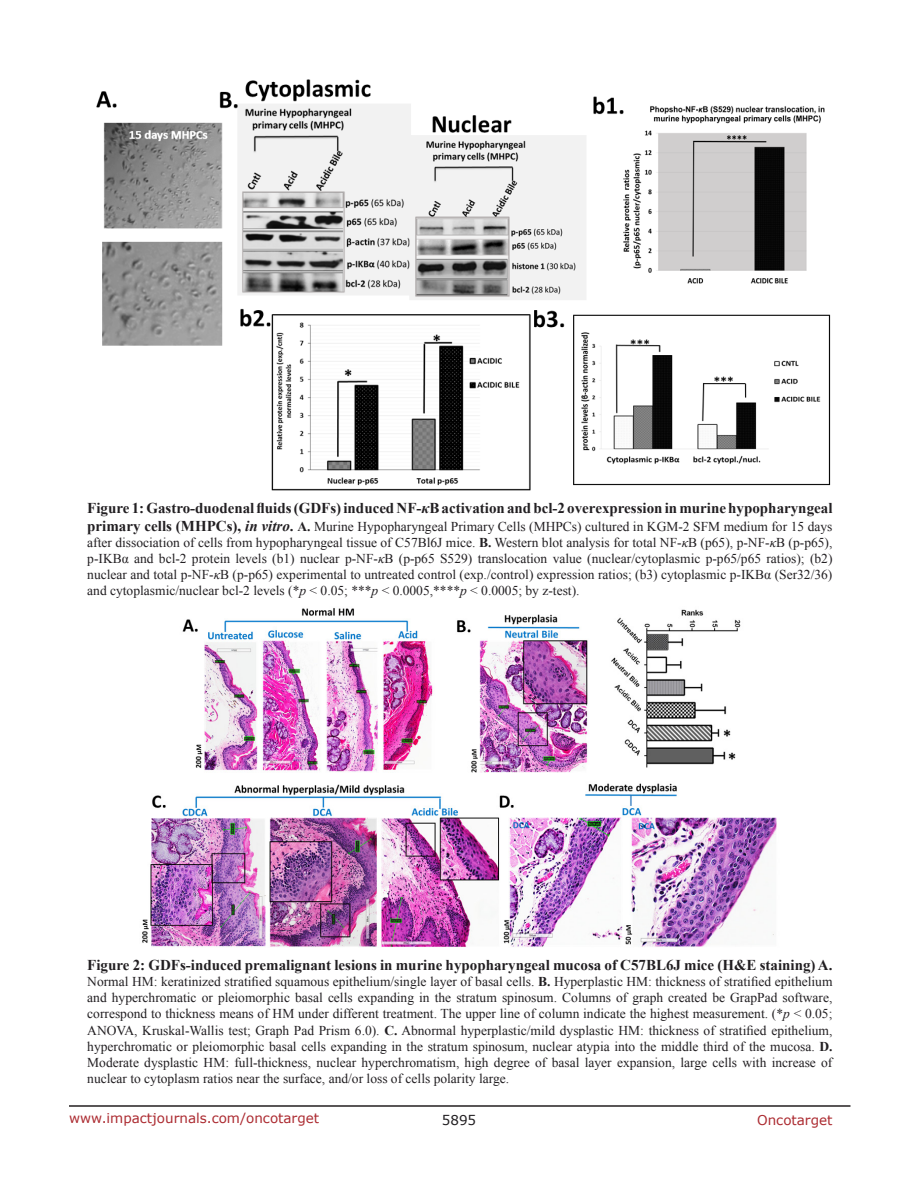
<style>
.page{position:relative;width:918px;height:1188px;background:#fff}
.page>*{position:absolute;margin:0;border:0;box-sizing:border-box;transform-origin:0 0}
.FigureText{font:700 15px "Times New Roman";color:#221f22}
.FigureText-2{font:13.5px/16.2px "Times New Roman";color:#221f22;text-align:justify}
.t1{font:13.5px "Verdana";color:#ac2b31}
.t2{font:13.5px "Verdana";color:#221f22}
.s1{font-style:italic}
.s2{font-weight:700;font-size:15px}
.s3{font-weight:700;font-style:italic;font-size:15px}
.s4{font-weight:700}
</style>
<div class="page">
<hr style="left:69px;top:1105px;width:781px;height:2px;background:#231f20">
<img style="left:96px;top:79px;width:735px;height:412px">
<img style="left:142px;top:608px;width:635px;height:339px">
<p class="FigureText" style="left:87px;top:497px;width:747px">Figure 1: Gastro-duodenal fluids (GDFs) induced NF-<span class="s1">κ</span>B activation and bcl-2 overexpression in murine hypopharyngeal</p>
<p class="FigureText-2" style="left:87px;top:518px;width:747px"><span class="s2">primary cells (MHPCs),</span> <span class="s3">in vitro</span><span class="s2">.</span> <span class="s4">A.</span> Murine Hypopharyngeal Primary Cells (MHPCs) cultured in KGM-2 SFM medium for 15 days after dissociation of cells from hypopharyngeal tissue of C57Bl6J mice. <span class="s4">B.</span> Western blot analysis for total NF-<span class="s1">κ</span>B (p65), p-NF-<span class="s1">κ</span>B (p-p65), p-IKBα and bcl-2 protein levels (b1) nuclear p-NF-<span class="s1">κ</span>B (p-p65 S529) translocation value (nuclear/cytoplasmic p-p65/p65 ratios); (b2) nuclear and total p-NF-<span class="s1">κ</span>B (p-p65) experimental to untreated control (exp./control) expression ratios; (b3) cytoplasmic p-IKBα (Ser32/36) and cytoplasmic/nuclear bcl-2 levels (*<span class="s1">p</span> &lt; 0.05; ***<span class="s1">p</span> &lt; 0.0005,****<span class="s1">p</span> &lt; 0.0005; by z-test).</p>
<p class="FigureText" style="left:87px;top:954px;width:747px">Figure 2: GDFs-induced premalignant lesions in murine hypopharyngeal mucosa of C57BL6J mice (H&amp;E staining) A.</p>
<p class="FigureText-2" style="left:87px;top:973px;width:747px">Normal HM: keratinized stratified squamous epithelium/single layer of basal cells. <span class="s4">B.</span> Hyperplastic HM: thickness of stratified epithelium and hyperchromatic or pleiomorphic basal cells expanding in the stratum spinosum. Columns of graph created be GrapPad software, correspond to thickness means of HM under different treatment. The upper line of column indicate the highest measurement. (*<span class="s1">p</span> &lt; 0.05; ANOVA, Kruskal-Wallis test; Graph Pad Prism 6.0). <span class="s4">C.</span> Abnormal hyperplastic/mild dysplastic HM: thickness of stratified epithelium, hyperchromatic or pleiomorphic basal cells expanding in the stratum spinosum, nuclear atypia into the middle third of the mucosa. <span class="s4">D.<br></span>Moderate dysplastic HM: full-thickness, nuclear hyperchromatism, high degree of basal layer expansion, large cells with increase of nuclear to cytoplasm ratios near the surface, and/or loss of cells polarity large.</p>
<p class="t1" style="left:69px;top:1109px;width:252px">www.impactjournals.com/oncotarget</p>
<p class="t2" style="left:442px;top:1111px;width:36px">5895</p>
<p class="t1" style="left:757px;top:1111px;width:77px">Oncotarget</p>
</div>
